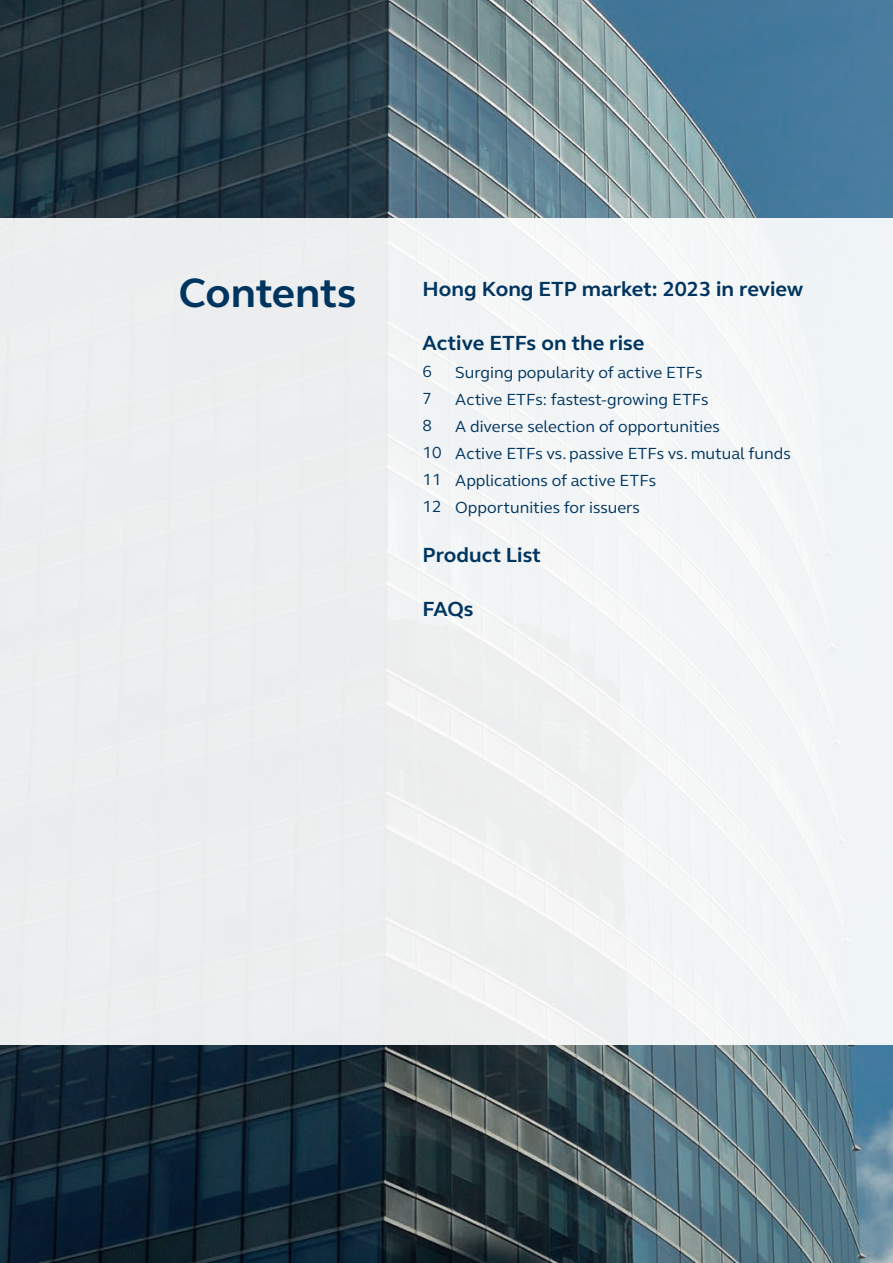
<style>
.page{position:relative;width:893px;height:1263px;background:#fff}
.page>*{position:absolute;margin:0;border:0;box-sizing:border-box;transform-origin:0 0}
.t1{font:700 42px "FS Elliot Pro";letter-spacing:-.01em;color:#003560}
.t2{font:700 21px "FS Elliot Pro";color:#003560}
.t3{font:16.5px/27px "FS Elliot Pro";color:#003560}
</style>
<div class="page">
<img style="left:0;top:0;width:893px;height:1263px">
<div style="left:0;top:218px;width:893px;height:827px;background:#eef0f0"></div>
<h1 class="t1" style="left:179px;top:265px;width:179px">Contents</h1>
<p class="t2" style="left:422px;top:275px;width:382px">Hong Kong ETP market: 2023 in review</p>
<p class="t2" style="left:422px;top:329px;width:223px">Active ETFs on the rise</p>
<p class="t3" style="left:422px;top:358px;width:21px">6<br>7<br>8<br>10<br>11<br>12</p>
<p class="t2" style="left:422px;top:541px;width:120px">Product List</p>
<p class="t2" style="left:422px;top:595px;width:52px">FAQs</p>
<p class="t3" style="left:455px;top:358px;width:337px">Surging popularity of active ETFs<br>Active ETFs: fastest-growing ETFs<br>A diverse selection of opportunities<br>Active ETFs vs. passive ETFs vs. mutual funds Applications of active ETFs<br>Opportunities for issuers</p>
</div>
